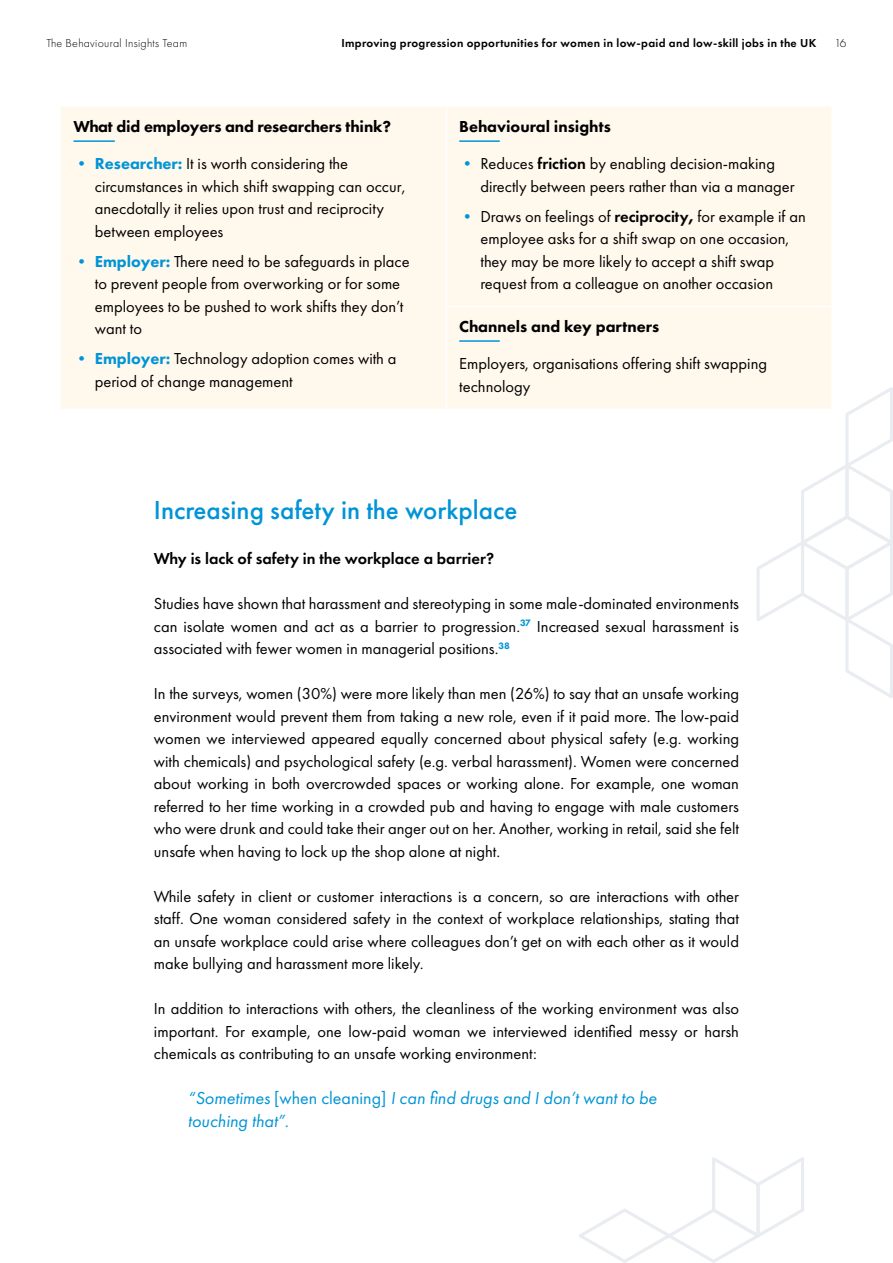
<style>
.page{position:relative;width:893px;height:1263px;background:#fff}
.page>*{position:absolute;margin:0;border:0;box-sizing:border-box;transform-origin:0 0}
.t1{font:500 27px "Futura PT";color:#0094d6}
.t2{font:italic 18px/22.5px "Futura PT";color:#0094d6}
.t3{font:16.5px/22.5px "Futura PT";color:#000}
.t4{font:800 16.5px "Futura PT";letter-spacing:-.01em;color:#000}
.t5{font:600 16.5px "Futura PT";color:#000}
.t6{font:600 12px "Futura PT";letter-spacing:.025em;color:#000}
.t7{font:300 12px "Futura PT";letter-spacing:.025em;color:#000}
.s1{font-weight:800;color:#0094d6}
.s2{font-weight:600}
.s3{font-weight:700}
.s4{font-style:normal}
</style>
<div class="page">
<svg style="left:756px;top:387px;width:137px;height:311px"></svg>
<svg style="left:579px;top:1157px;width:225px;height:106px"></svg>
<div style="left:61px;top:107px;width:770px;height:302px;background:#fff8ed"></div>
<hr style="left:446px;top:107px;width:1px;height:199px;background:#fff">
<hr style="left:446px;top:306px;width:385px;height:1px;background:#fff">
<hr style="left:446px;top:307px;width:1px;height:102px;background:#fff">
<hr style="left:74px;top:140px;width:41px;height:2px;background:#0094d6">
<hr style="left:459px;top:140px;width:41px;height:2px;background:#0094d6">
<hr style="left:459px;top:340px;width:41px;height:2px;background:#0094d6">
<p class="t7" style="left:47px;top:36px;width:142px">The Behavioural Insights Team</p>
<p class="t6" style="left:341px;top:35px;width:476px">Improving progression opportunities for women in low-paid and low-skill jobs in the UK</p>
<p class="t7" style="left:835px;top:36px;width:13px">16</p>
<p class="t4" style="left:74px;top:116px;width:319px">What did employers and researchers think?</p>
<p class="t3" style="left:95px;top:153px;width:312px;text-indent:-21px"><span class="s1">• Researcher:</span> It is worth considering the circumstances in which shift swapping can occur, anecdotally it relies upon trust and reciprocity between employees</p>
<p class="t3" style="left:95px;top:250px;width:316px;text-indent:-21px"><span class="s1">• Employer:</span> There need to be safeguards in place to prevent people from overworking or for some employees to be pushed to work shifts they don’t want to</p>
<p class="t3" style="left:95px;top:348px;width:303px;text-indent:-21px"><span class="s1">• Employer:</span> Technology adoption comes with a period of change management</p>
<p class="t4" style="left:459px;top:116px;width:153px">Behavioural insights</p>
<p class="t3" style="left:480px;top:153px;width:316px;text-indent:-21px"><span class="s1">•</span> Reduces <span class="s2">friction</span> by enabling decision-making directly between peers rather than via a manager</p>
<p class="t3" style="left:480px;top:205px;width:327px;text-indent:-21px"><span class="s1">•</span> Draws on feelings of <span class="s2">reciprocity</span><span class="s3">,</span> for example if an employee asks for a shift swap on one occasion, they may be more likely to accept a shift swap request from a colleague on another occasion</p>
<p class="t4" style="left:459px;top:316px;width:201px">Channels and key partners</p>
<p class="t3" style="left:459px;top:352px;width:309px">Employers, organisations offering shift swapping technology</p>
<h1 class="t1" style="left:154px;top:494px;width:365px">Increasing safety in the workplace</h1>
<p class="t5" style="left:154px;top:548px;width:342px">Why is lack of safety in the workplace a barrier?</p>
<p class="t3" style="left:154px;top:592px;width:587px;text-align:justify">Studies have shown that harassment and stereotyping in some male-dominated environments can isolate women and act as a barrier to progression.<sup>37</sup> Increased sexual harassment is associated with fewer women in managerial positions.<sup>38</sup></p>
<p class="t3" style="left:154px;top:682px;width:587px;text-align:justify">In the surveys, women (30%) were more likely than men (26%) to say that an unsafe working environment would prevent them from taking a new role, even if it paid more. The low-paid women we interviewed appeared equally concerned about physical safety (e.g. working with chemicals) and psychological safety (e.g. verbal harassment). Women were concerned about working in both overcrowded spaces or working alone. For example, one woman referred to her time working in a crowded pub and having to engage with male customers who were drunk and could take their anger out on her. Another, working in retail, said she felt unsafe when having to lock up the shop alone at night.</p>
<p class="t3" style="left:154px;top:885px;width:587px;text-align:justify">While safety in client or customer interactions is a concern, so are interactions with other staff. One woman considered safety in the context of workplace relationships, stating that an unsafe workplace could arise where colleagues don’t get on with each other as it would make bullying and harassment more likely.</p>
<p class="t3" style="left:154px;top:997px;width:587px;text-align:justify">In addition to interactions with others, the cleanliness of the working environment was also important. For example, one low-paid woman we interviewed identified messy or harsh chemicals as contributing to an unsafe working environment:</p>
<p class="t2" style="left:188px;top:1087px;width:470px">“Sometimes <span class="s4">[when cleaning]</span> I can find drugs and I don’t want to be touching that”.</p>
</div>
